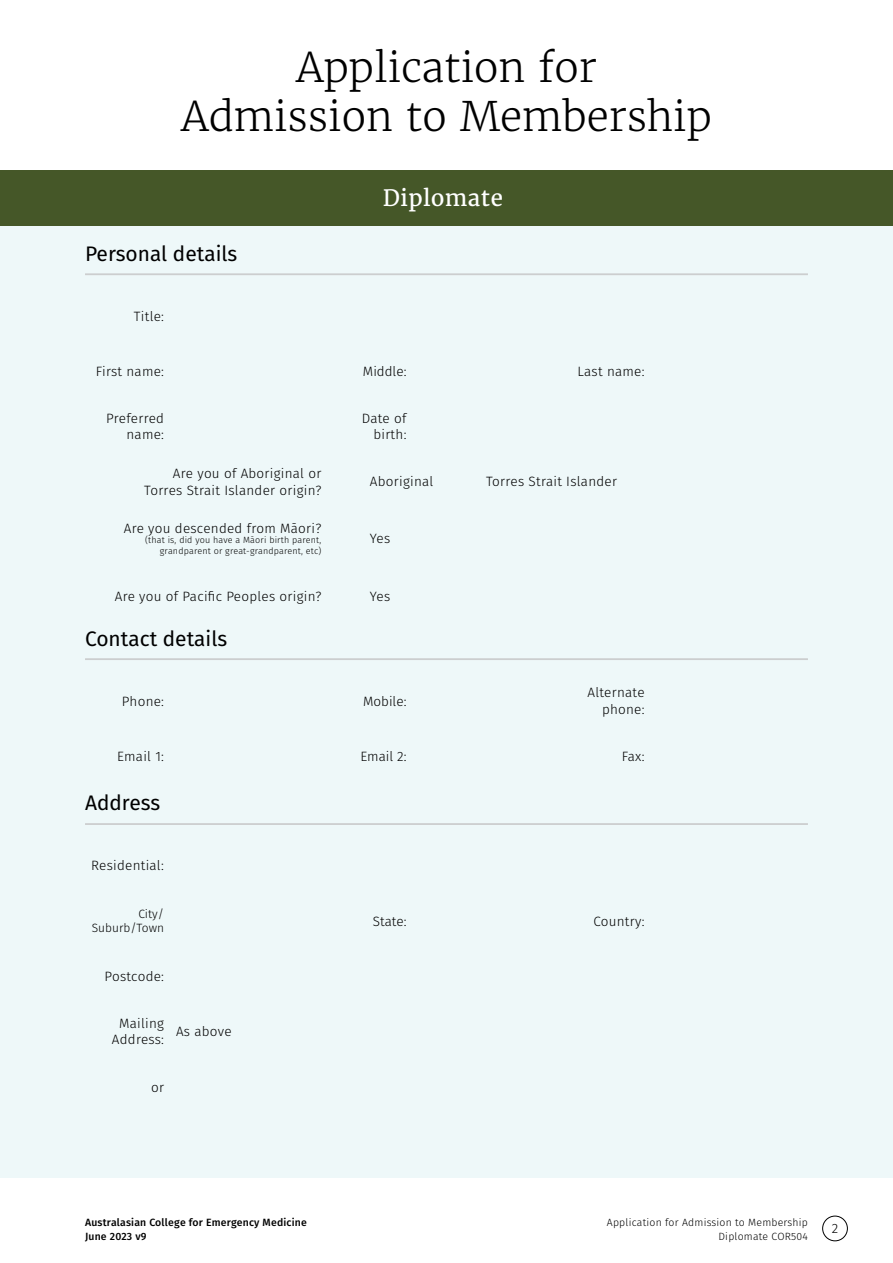
<style>
.page{position:relative;width:893px;height:1263px;background:#fff}
.page>*{position:absolute;margin:0;border:0;box-sizing:border-box;transform-origin:0 0}
.t1{font:300 40.5px/48.6px "Merriweather";color:#000;text-align:center}
.t2{font:22.5px "Merriweather";letter-spacing:.02em;color:#fff}
.t3{font:21px "Fira Sans";color:#000}
.t4{font:300 13.5px/16.2px "Fira Sans";letter-spacing:.02em;color:#000;text-align:right}
.t5{font:300 12px/14.4px "Fira Sans";color:#000;text-align:right}
.t6{font:300 10.5px/13.5px "Fira Sans";letter-spacing:.02em;color:#000;text-align:right}
.t7{font:500 10.5px/13.5px "Fira Sans";letter-spacing:.02em;color:#000}
.t8{font:300 9px/10.8px "Fira Sans";letter-spacing:.02em;color:#000;text-align:right}
</style>
<div class="page">
<div style="left:0;top:170px;width:893px;height:1008px;background:#eef8f9"></div>
<div style="left:822px;top:1216px;width:26px;height:25px;border:1px solid #000;border-radius:50%"></div>
<div style="left:0;top:170px;width:893px;height:56px;background:#455728"></div>
<hr style="left:85px;top:823px;width:723px;height:2px;background:#cccecf">
<hr style="left:85px;top:273px;width:723px;height:2px;background:#cccecf">
<hr style="left:85px;top:658px;width:723px;height:2px;background:#cccecf">
<h1 class="t1" style="left:181px;top:44px;width:532px">Application for<br>Admission to Membership</h1>
<h3 class="t3" style="left:85px;top:237px;width:154px">Personal details</h3>
<p class="t4" style="left:134px;top:308px;width:32px">Title:</p>
<h2 class="t2" style="left:383px;top:184px;width:122px">Diplomate</h2>
<p class="t4" style="left:96px;top:363px;width:70px">First name:</p>
<p class="t4" style="left:363px;top:363px;width:45px">Middle:</p>
<p class="t4" style="left:578px;top:363px;width:68px">Last name:</p>
<p class="t4" style="left:106px;top:410px;width:59px">Preferred name:</p>
<p class="t4" style="left:362px;top:410px;width:46px">Date of birth:</p>
<p class="t4" style="left:144px;top:465px;width:179px">Are you of Aboriginal or<br>Torres Strait Islander origin?</p>
<p class="t4" style="left:370px;top:473px;width:65px">Aboriginal</p>
<p class="t4" style="left:486px;top:473px;width:133px">Torres Strait Islander</p>
<p class="t4" style="left:124px;top:520px;width:199px">Are you descended from Māori?</p>
<p class="t8" style="left:145px;top:535px;width:178px">(that is, did you have a Māori birth parent, grandparent or great-grandparent, etc)</p>
<p class="t4" style="left:370px;top:530px;width:22px">Yes</p>
<p class="t4" style="left:115px;top:588px;width:208px">Are you of Pacific Peoples origin?</p>
<p class="t4" style="left:370px;top:588px;width:22px">Yes</p>
<h3 class="t3" style="left:85px;top:622px;width:144px">Contact details</h3>
<p class="t4" style="left:122px;top:693px;width:44px">Phone:</p>
<p class="t4" style="left:363px;top:693px;width:45px">Mobile:</p>
<p class="t4" style="left:587px;top:684px;width:59px">Alternate phone:</p>
<p class="t4" style="left:117px;top:748px;width:48px">Email 1:</p>
<p class="t4" style="left:360px;top:748px;width:47px">Email 2:</p>
<p class="t4" style="left:622px;top:748px;width:24px">Fax:</p>
<h3 class="t3" style="left:85px;top:787px;width:77px">Address</h3>
<p class="t4" style="left:91px;top:857px;width:74px">Residential:</p>
<p class="t5" style="left:92px;top:906px;width:74px">City/<br>Suburb/Town</p>
<p class="t4" style="left:373px;top:913px;width:35px">State:</p>
<p class="t4" style="left:593px;top:913px;width:53px">Country:</p>
<p class="t4" style="left:105px;top:968px;width:61px">Postcode:</p>
<p class="t4" style="left:112px;top:1015px;width:54px;text-align:center">Mailing<br>Address:</p>
<p class="t4" style="left:176px;top:1023px;width:57px">As above</p>
<p class="t4" style="left:151px;top:1079px;width:15px">or</p>
<p class="t7" style="left:85px;top:1215px;width:223px">Australasian College for Emergency Medicine<br>June 2023 v9</p>
<p class="t6" style="left:607px;top:1215px;width:203px">Application for Admission to Membership<br>Diplomate COR504</p>
<p class="t4" style="left:832px;top:1220px;width:8px">2</p>
</div>
